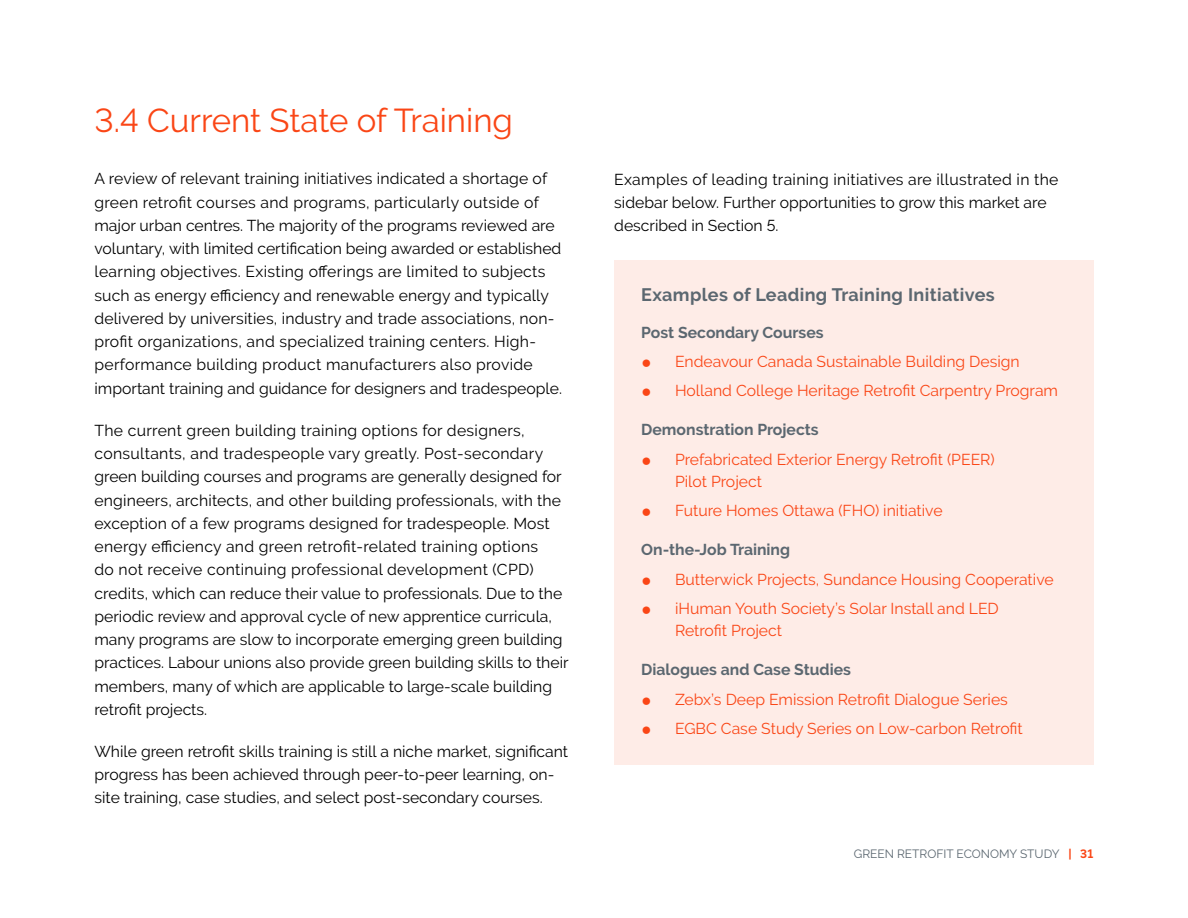
<style>
.page{position:relative;width:1188px;height:918px;background:#fff}
.page>*{position:absolute;margin:0;border:0;box-sizing:border-box;transform-origin:0 0}
.Section_Subtitle{font:33px "Raleway Regular Lining Figs";color:#fa4616}
.Grey_Bold_-_Body_Sub{font:18px "Raleway Bold Lining Figs";letter-spacing:.02em;color:#5b6770}
.Body{font:15.75px/23.2px "Raleway Regular Lining Figs";color:#000}
.t1{font:15.75px/22.5px "Raleway Regular Lining Figs";color:#fa4616}
.Body-2{font:15.75px "Raleway Bold Lining Figs";color:#5b6770}
.t2{font:12px "Raleway";color:#5b6770}
.s1{font-family:"Raleway Bold Lining Figs";color:#fa4616}
</style>
<div class="page">
<div style="left:614px;top:260px;width:480px;height:504px;background:#feece7"></div>
<p class="Section_Subtitle" style="left:94px;top:101px;width:420px">3.4 Current State of Training</p>
<p class="Body" style="left:94px;top:167px;width:469px">A review of relevant training initiatives indicated a shortage of green retrofit courses and programs, particularly outside of major urban centres. The majority of the programs reviewed are voluntary, with limited certification being awarded or established learning objectives. Existing offerings are limited to subjects such as energy efficiency and renewable energy and typically delivered by universities, industry and trade associations, non&shy;profit organizations, and specialized training centers. High&shy;performance building product manufacturers also provide important training and guidance for designers and tradespeople.</p>
<p class="Body" style="left:94px;top:419px;width:476px">The current green building training options for designers, consultants, and tradespeople vary greatly. Post-secondary green building courses and programs are generally designed for engineers, architects, and other building professionals, with the exception of a few programs designed for tradespeople. Most energy efficiency and green retrofit-related training options<br>do not receive continuing professional development (CPD) credits, which can reduce their value to professionals. Due to the periodic review and approval cycle of new apprentice curricula, many programs are slow to incorporate emerging green building practices. Labour unions also provide green building skills to their members, many of which are applicable to large-scale building retrofit projects.</p>
<p class="Body" style="left:94px;top:740px;width:475px">While green retrofit skills training is still a niche market, significant progress has been achieved through peer-to-peer learning, on&shy;site training, case studies, and select post-secondary courses.</p>
<p class="Body" style="left:614px;top:167px;width:446px">Examples of leading training initiatives are illustrated in the sidebar below. Further opportunities to grow this market are described in Section 5.</p>
<p class="Grey_Bold_-_Body_Sub" style="left:641px;top:285px;width:355px">Examples of Leading Training Initiatives</p>
<p class="Body-2" style="left:641px;top:323px;width:184px">Post Secondary Courses</p>
<p class="t1" style="left:675px;top:350px;width:346px">Endeavour Canada Sustainable Building Design</p>
<p class="t1" style="left:675px;top:379px;width:385px">Holland College Heritage Retrofit Carpentry Program</p>
<p class="Body-2" style="left:641px;top:421px;width:179px">Demonstration Projects</p>
<p class="t1" style="left:675px;top:448px;width:321px">Prefabricated Exterior Energy Retrofit (PEER)<br>Pilot Project</p>
<p class="t1" style="left:675px;top:499px;width:269px">Future Homes Ottawa (FHO) initiative</p>
<p class="Body-2" style="left:641px;top:541px;width:150px">On-the-Job Training</p>
<p class="t1" style="left:675px;top:568px;width:380px">Butterwick Projects, Sundance Housing Cooperative</p>
<p class="t1" style="left:675px;top:597px;width:325px">iHuman Youth Society’s Solar Install and LED<br>Retrofit Project</p>
<p class="Body-2" style="left:641px;top:661px;width:211px">Dialogues and Case Studies</p>
<p class="t1" style="left:675px;top:688px;width:334px">Zebx’s Deep Emission Retrofit Dialogue Series</p>
<p class="t1" style="left:675px;top:717px;width:349px">EGBC Case Study Series on Low-carbon Retrofit</p>
<p class="t2" style="left:854px;top:847px;width:241px">GREEN RETROFIT ECONOMY STUDY <span class="s1">| 31</span></p>
</div>
